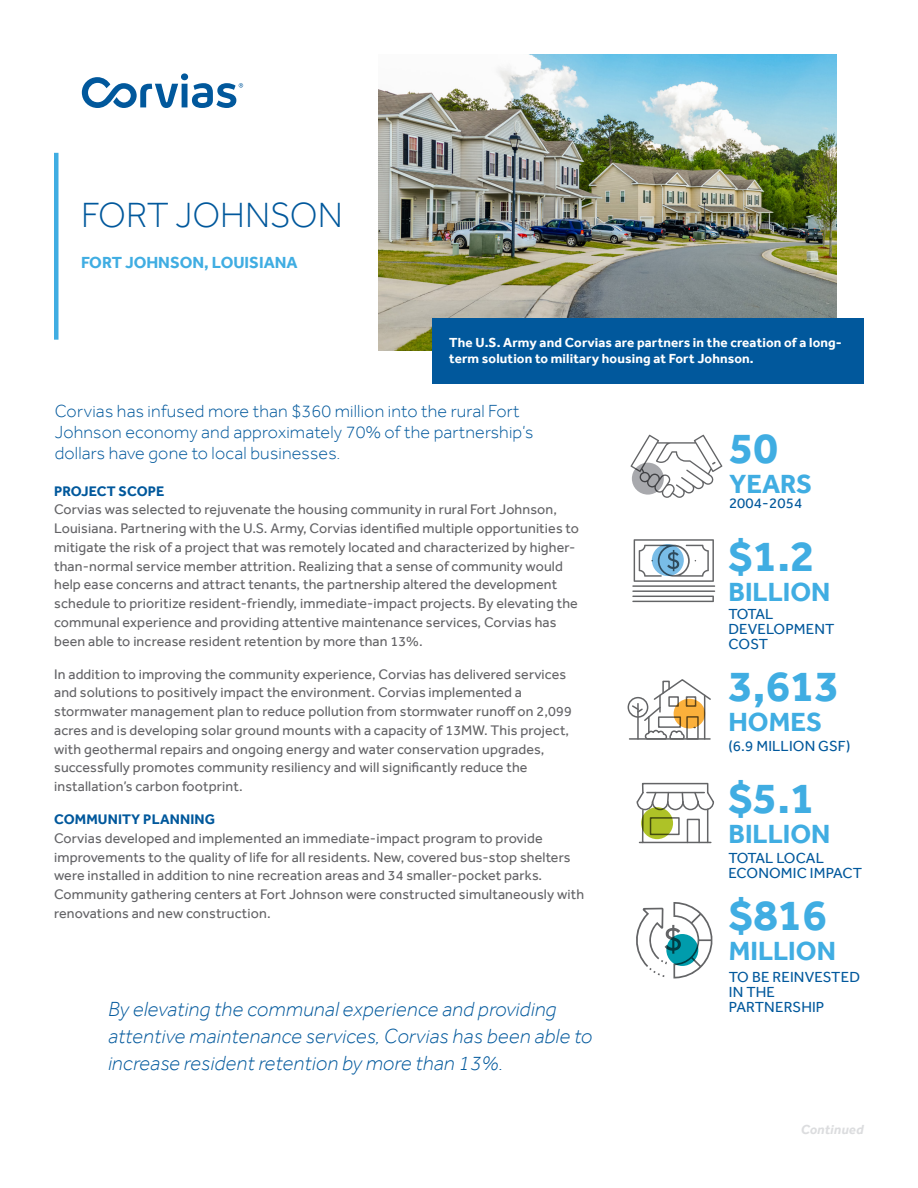
<style>
.page{position:relative;width:918px;height:1188px;background:#fff}
.page>*{position:absolute;margin:0;border:0;box-sizing:border-box;transform-origin:0 0}
._2022_Sidebar_Large{font:700 45px "Effra";color:#40ade2}
._2022_H1{font:300 36px "Effra";color:#01589c}
._2022_Sidebar_Medium{font:700 27px "Effra";color:#40ade2}
._2022_Callout_Box{font:italic 300 21px/27px "Effra";letter-spacing:.01em;color:#01589c}
._2022_Introduction{font:300 18px/21px "Effra";letter-spacing:.01em;color:#01589c}
._2022_Location_Heade{font:700 16.5px "Effra";color:#40ade2}
._2022_Sidebar_Small{font:15px/15px "Effra";letter-spacing:.01em;color:#01589c}
._2022_Body_9_5_12_5{font:14.25px/18.8px "Effra";letter-spacing:.01em;color:#636366}
._2022_Subhead{font:700 14.25px "Effra";letter-spacing:.01em;color:#01589c}
._2022_Photo_Callout{font:700 13.5px/16.5px "Effra";letter-spacing:.01em;color:#fff}
._2022_Body_9_5_12_5-2{font:italic 700 13.5px "Effra";letter-spacing:.01em;color:#dcdddf}
</style>
<div class="page">
<img style="left:378px;top:54px;width:459px;height:297px">
<div style="left:432px;top:318px;width:432px;height:66px;background:#01589c"></div>
<hr style="left:54px;top:153px;width:4px;height:187px;background:#40ade2">
<svg style="left:82px;top:73px;width:161px;height:35px"></svg>
<svg style="left:631px;top:435px;width:91px;height:63px"></svg>
<svg style="left:632px;top:463px;width:32px;height:32px"></svg>
<svg style="left:632px;top:596px;width:82px;height:6px"></svg>
<hr style="left:632px;top:590px;width:83px;height:2px;background:#636466">
<hr style="left:632px;top:585px;width:83px;height:2px;background:#636466">
<svg style="left:634px;top:539px;width:80px;height:43px"></svg>
<svg style="left:652px;top:544px;width:32px;height:32px"></svg>
<div style="left:642px;top:783px;width:66px;height:10px;border:2px solid #636466"></div>
<svg style="left:636px;top:784px;width:79px;height:60px"></svg>
<svg style="left:641px;top:807px;width:32px;height:32px"></svg>
<svg style="left:636px;top:902px;width:77px;height:76px"></svg>
<svg style="left:666px;top:934px;width:32px;height:32px"></svg>
<hr style="left:630px;top:738px;width:80px;height:2px;background:#636466">
<div style="left:628px;top:697px;width:20px;height:21px;border:2px solid #636466;border-radius:50%"></div>
<svg style="left:631px;top:679px;width:80px;height:61px"></svg>
<svg style="left:674px;top:699px;width:31px;height:29px"></svg>
<p class="_2022_H1" style="left:81px;top:193px;width:263px">FORT JOHNSON</p>
<p class="_2022_Location_Heade" style="left:81px;top:252px;width:218px">FORT JOHNSON, LOUISIANA</p>
<p class="_2022_Photo_Callout" style="left:449px;top:334px;width:394px">The U.S. Army and Corvias are partners in the creation of a long&shy;term solution to military housing at Fort Johnson.</p>
<p class="_2022_Introduction" style="left:55px;top:400px;width:480px">Corvias has infused more than $360 million into the rural Fort<br>Johnson economy and approximately 70% of the partnership’s dollars have gone to local businesses.</p>
<p class="_2022_Subhead" style="left:54px;top:482px;width:112px">PROJECT SCOPE</p>
<p class="_2022_Body_9_5_12_5" style="left:54px;top:500px;width:526px">Corvias was selected to rejuvenate the housing community in rural Fort Johnson, Louisiana. Partnering with the U.S. Army, Corvias identified multiple opportunities to mitigate the risk of a project that was remotely located and characterized by higher&shy;than-normal service member attrition. Realizing that a sense of community would help ease concerns and attract tenants, the partnership altered the development schedule to prioritize resident-friendly, immediate-impact projects. By elevating the communal experience and providing attentive maintenance services, Corvias has been able to increase resident retention by more than 13%.</p>
<p class="_2022_Body_9_5_12_5" style="left:54px;top:664px;width:519px">In addition to improving the community experience, Corvias has delivered services and solutions to positively impact the environment. Corvias implemented a stormwater management plan to reduce pollution from stormwater runoff on 2,099 acres and is developing solar ground mounts with a capacity of 13MW. This project, with geothermal repairs and ongoing energy and water conservation upgrades, successfully promotes community resiliency and will significantly reduce the installation’s carbon footprint.</p>
<p class="_2022_Subhead" style="left:54px;top:811px;width:162px">COMMUNITY PLANNING</p>
<p class="_2022_Body_9_5_12_5" style="left:54px;top:829px;width:532px">Corvias developed and implemented an immediate-impact program to provide improvements to the quality of life for all residents. New, covered bus-stop shelters were installed in addition to nine recreation areas and 34 smaller-pocket parks.<br>Community gathering centers at Fort Johnson were constructed simultaneously with renovations and new construction.</p>
<p class="_2022_Callout_Box" style="left:108px;top:996px;width:486px">By elevating the communal experience and providing attentive maintenance services, Corvias has been able to increase resident retention by more than 13%.</p>
<p class="_2022_Sidebar_Large" style="left:729px;top:421px;width:51px">50</p>
<p class="_2022_Sidebar_Medium" style="left:729px;top:467px;width:85px">YEARS</p>
<p class="_2022_Sidebar_Small" style="left:729px;top:495px;width:75px">2004-2054</p>
<p class="_2022_Sidebar_Large" style="left:728px;top:529px;width:88px">$1.2</p>
<p class="_2022_Sidebar_Medium" style="left:728px;top:576px;width:104px">BILLION</p>
<p class="_2022_Sidebar_Small" style="left:728px;top:607px;width:108px">TOTAL<br>DEVELOPMENT<br>COST</p>
<p class="_2022_Sidebar_Large" style="left:728px;top:659px;width:112px">3,613</p>
<p class="_2022_Sidebar_Medium" style="left:728px;top:706px;width:95px">HOMES</p>
<p class="_2022_Sidebar_Small" style="left:728px;top:738px;width:123px">(6.9 MILLION GSF)</p>
<p class="_2022_Sidebar_Large" style="left:728px;top:771px;width:88px">$5.1</p>
<p class="_2022_Sidebar_Medium" style="left:728px;top:818px;width:104px">BILLION</p>
<p class="_2022_Sidebar_Small" style="left:728px;top:850px;width:135px">TOTAL LOCAL<br>ECONOMIC IMPACT</p>
<p class="_2022_Sidebar_Large" style="left:729px;top:888px;width:100px">$816</p>
<p class="_2022_Sidebar_Medium" style="left:729px;top:935px;width:109px">MILLION</p>
<p class="_2022_Sidebar_Small" style="left:729px;top:969px;width:133px">TO BE REINVESTED<br>IN THE<br>PARTNERSHIP</p>
<p class="_2022_Body_9_5_12_5-2" style="left:801px;top:1121px;width:64px">Continued</p>
</div>
